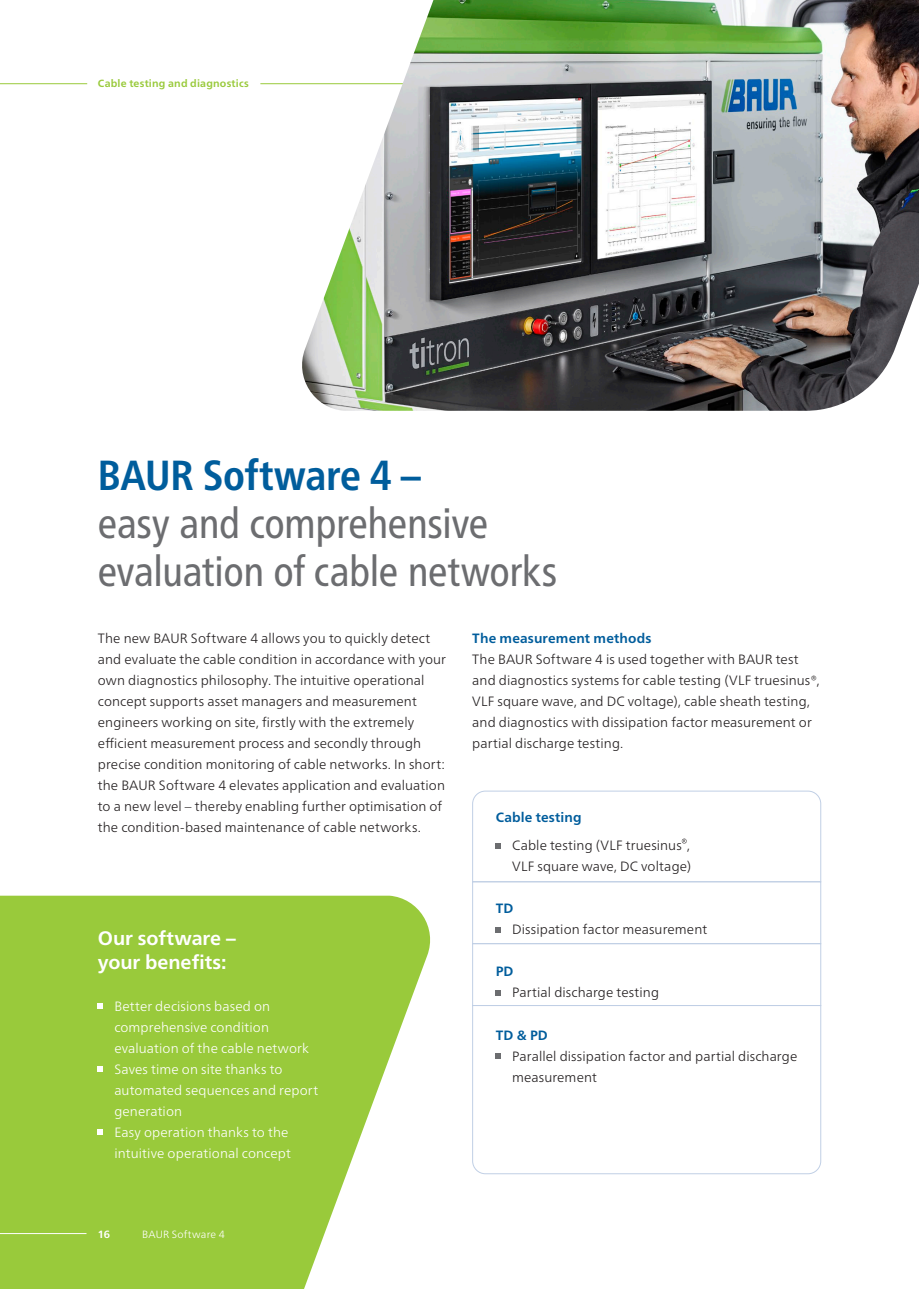
<style>
.page{position:relative;width:919px;height:1289px;background:#fff}
.page>*{position:absolute;margin:0;border:0;box-sizing:border-box;transform-origin:0 0}
.t1{font:condensed 42px/48px "Frutiger Neue LTW1 G";letter-spacing:-.01em;color:#6c6d70}
.t2{font:700 19.5px/24px "Frutiger Neue LTW1 G";color:#fff}
.t3{font:300 13.5px/21px "Frutiger Neue LTW1 G";letter-spacing:.01em;color:#231f20}
.t4{font:300 13.5px/21px "Frutiger Neue LTW1 G";letter-spacing:.01em;color:#fff}
.t5{font:700 13.5px "Frutiger Neue LTW1 G";letter-spacing:.01em;color:#005d9c}
.t6{font:700 10.5px "Frutiger Neue LTW1 G";letter-spacing:.02em;color:#99ca3b}
.t7{font:300 10.5px "Frutiger Neue LTW1 G";letter-spacing:.02em;color:#fff}
.t8{font:700 10.5px "Frutiger Neue LTW1 G";color:#fff}
.s1{font-weight:700;color:#005d9c}
</style>
<div class="page">
<svg style="left:260px;top:83px;width:42px;height:2px"></svg>
<svg style="left:0;top:895px;width:431px;height:393px;background:#a6d155"></svg>
<svg style="left:98px;top:1003px;width:5px;height:5px"></svg>
<svg style="left:98px;top:1066px;width:5px;height:5px"></svg>
<svg style="left:98px;top:1129px;width:5px;height:5px"></svg>
<svg style="left:472px;top:1005px;width:349px;height:169px"></svg>
<div style="left:472px;top:881px;width:349px;height:63px;border:1px solid #c0cfe5"></div>
<div style="left:472px;top:943px;width:349px;height:62px;border:1px solid #c0cfe5"></div>
<svg style="left:472px;top:790px;width:349px;height:92px"></svg>
<svg style="left:495px;top:927px;width:5px;height:5px"></svg>
<svg style="left:495px;top:990px;width:5px;height:5px"></svg>
<svg style="left:495px;top:1053px;width:5px;height:5px"></svg>
<hr style="left:0;top:83px;width:87px;height:1px;background:#99ca3b">
<hr style="left:0;top:1233px;width:86px;height:1px;background:#fff">
<img style="left:302px;top:0;width:616px;height:411px">
<p class="t6" style="left:98px;top:76px;width:152px">Cable testing and diagnostics</p>
<p class="t1" style="left:98px;top:448px;width:461px"><span class="s1">BAUR Software 4 –<br></span>easy and comprehensive evaluation of cable networks</p>
<p class="t3" style="left:98px;top:627px;width:350px">The new BAUR Software 4 allows you to quickly detect and evaluate the cable condition in accordance with your own diagnostics philosophy. The intuitive operational concept supports asset managers and measurement engineers working on site, firstly with the extremely efficient measurement process and secondly through precise condition monitoring of cable networks. In short: the BAUR Software 4 elevates application and evaluation to a new level – thereby enabling further optimisation of the condition-based maintenance of cable networks.</p>
<p class="t2" style="left:98px;top:924px;width:139px">Our software – your benefits:</p>
<p class="t4" style="left:114px;top:994px;width:196px">Better decisions based on comprehensive condition evaluation of the cable network</p>
<p class="t4" style="left:114px;top:1057px;width:205px">Saves time on site thanks to automated sequences and report generation</p>
<p class="t4" style="left:114px;top:1120px;width:178px">Easy operation thanks to the intuitive operational concept</p>
<p class="t5" style="left:472px;top:628px;width:181px">The measurement methods</p>
<p class="t3" style="left:472px;top:648px;width:349px">The BAUR Software 4 is used together with BAUR test and diagnostics systems for cable testing (VLF truesinus®, VLF square wave, and DC voltage), cable sheath testing, and diagnostics with dissipation factor measurement or partial discharge testing.</p>
<p class="t5" style="left:495px;top:807px;width:87px">Cable testing</p>
<p class="t3" style="left:512px;top:834px;width:180px">Cable testing (VLF truesinus ,<br>VLF square wave, DC voltage)</p>
<p class="t5" style="left:495px;top:898px;width:19px">TD</p>
<p class="t3" style="left:512px;top:918px;width:196px">Dissipation factor measurement</p>
<p class="t5" style="left:495px;top:961px;width:19px">PD</p>
<p class="t3" style="left:512px;top:981px;width:148px">Partial discharge testing</p>
<p class="t5" style="left:495px;top:1024px;width:54px">TD &amp; PD</p>
<p class="t3" style="left:512px;top:1044px;width:286px">Parallel dissipation factor and partial discharge measurement</p>
<p class="t8" style="left:98px;top:1226px;width:14px">16</p>
<p class="t7" style="left:142px;top:1226px;width:84px">BAUR Software 4</p>
</div>
